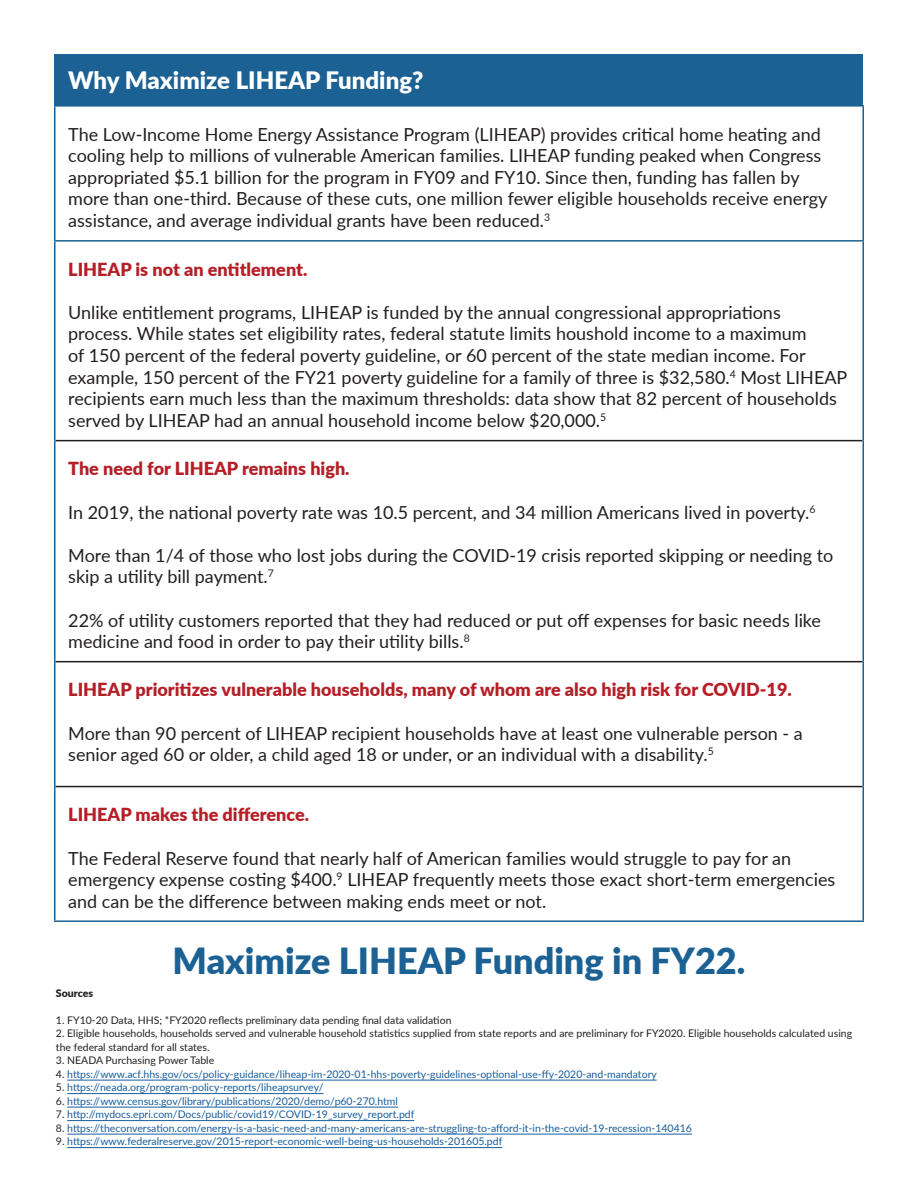
<style>
.page{position:relative;width:918px;height:1188px;background:#fff}
.page>*{position:absolute;margin:0;border:0;box-sizing:border-box;transform-origin:0 0}
.t1{font:900 36px "Lato";color:#1b6194}
.t2{font:900 24px "Lato";color:#fff}
.t3{font:18px/21.6px "Lato";color:#231f20}
.t4{font:900 18px "Lato";color:#b51f27}
.t5{font:10.5px "Lato";color:#175d9e}
.t6{font:10.5px/13.5px "Lato";color:#231f20}
.t7{font:900 10.5px "Lato";color:#231f20}
.s1{color:#231f20}
</style>
<div class="page">
<hr style="left:67px;top:1080px;width:590px;height:1px;background:#175d9e">
<hr style="left:67px;top:1093px;width:256px;height:1px;background:#175d9e">
<hr style="left:67px;top:1107px;width:331px;height:1px;background:#175d9e">
<hr style="left:67px;top:1120px;width:347px;height:1px;background:#175d9e">
<hr style="left:67px;top:1134px;width:625px;height:1px;background:#175d9e">
<hr style="left:67px;top:1147px;width:435px;height:1px;background:#175d9e">
<div style="left:55px;top:54px;width:808px;height:52px;background:#1b6194"></div>
<hr style="left:56px;top:440px;width:806px;height:1px;background:#231f20">
<hr style="left:56px;top:661px;width:806px;height:1px;background:#231f20">
<hr style="left:56px;top:786px;width:806px;height:1px;background:#231f20">
<hr style="left:54px;top:105px;width:810px;height:2px;background:#1b6194">
<hr style="left:54px;top:107px;width:2px;height:133px;background:#1b6194">
<hr style="left:862px;top:107px;width:2px;height:133px;background:#1b6194">
<hr style="left:54px;top:240px;width:810px;height:2px;background:#1b6194">
<hr style="left:54px;top:242px;width:2px;height:199px;background:#1b6194">
<hr style="left:862px;top:242px;width:2px;height:199px;background:#1b6194">
<hr style="left:54px;top:441px;width:2px;height:221px;background:#1b6194">
<hr style="left:862px;top:441px;width:2px;height:221px;background:#1b6194">
<hr style="left:54px;top:662px;width:2px;height:125px;background:#1b6194">
<hr style="left:862px;top:662px;width:2px;height:125px;background:#1b6194">
<hr style="left:54px;top:787px;width:2px;height:133px;background:#1b6194">
<hr style="left:862px;top:787px;width:2px;height:133px;background:#1b6194">
<hr style="left:54px;top:920px;width:810px;height:2px;background:#1b6194">
<h2 class="t2" style="left:68px;top:62px;width:357px">Why Maximize LIHEAP Funding?</h2>
<p class="t3" style="left:68px;top:122px;width:761px">The Low-Income Home Energy Assistance Program (LIHEAP) provides critical home heating and cooling help to millions of vulnerable American families. LIHEAP funding peaked when Congress appropriated $5.1 billion for the program in FY09 and FY10. Since then, funding has fallen by more than one-third. Because of these cuts, one million fewer eligible households receive energy assistance, and average individual grants have been reduced.<sup>3</sup></p>
<p class="t4" style="left:68px;top:255px;width:241px">LIHEAP is not an entitlement.</p>
<p class="t3" style="left:68px;top:301px;width:781px">Unlike entitlement programs, LIHEAP is funded by the annual congressional appropriations process. While states set eligibility rates, federal statute limits houshold income to a maximum<br>of 150 percent of the federal poverty guideline, or 60 percent of the state median income. For example, 150 percent of the FY21 poverty guideline for a family of three is $32,580.<sup>4</sup> Most LIHEAP recipients earn much less than the maximum thresholds: data show that 82 percent of households served by LIHEAP had an annual household income below $20,000.<sup>5</sup></p>
<p class="t4" style="left:68px;top:455px;width:283px">The need for LIHEAP remains high.</p>
<p class="t3" style="left:68px;top:500px;width:749px">In 2019, the national poverty rate was 10.5 percent, and 34 million Americans lived in poverty.<sup>6</sup></p>
<p class="t3" style="left:68px;top:544px;width:767px">More than 1/4 of those who lost jobs during the COVID-19 crisis reported skipping or needing to skip a utility bill payment.<sup>7</sup></p>
<p class="t3" style="left:68px;top:608px;width:754px">22% of utility customers reported that they had reduced or put off expenses for basic needs like medicine and food in order to pay their utility bills.<sup>8</sup></p>
<p class="t4" style="left:68px;top:676px;width:725px">LIHEAP prioritizes vulnerable households, many of whom are also high risk for COVID-19.</p>
<p class="t3" style="left:68px;top:722px;width:736px">More than 90 percent of LIHEAP recipient households have at least one vulnerable person - a senior aged 60 or older, a child aged 18 or under, or an individual with a disability.<sup>5</sup></p>
<p class="t4" style="left:68px;top:801px;width:242px">LIHEAP makes the difference.</p>
<p class="t3" style="left:68px;top:846px;width:769px">The Federal Reserve found that nearly half of American families would struggle to pay for an emergency expense costing $400.<sup>9</sup> LIHEAP frequently meets those exact short-term emergencies and can be the difference between making ends meet or not.</p>
<h1 class="t1" style="left:173px;top:934px;width:574px">Maximize LIHEAP Funding in FY22.</h1>
<p class="t7" style="left:56px;top:985px;width:39px">Sources</p>
<p class="t6" style="left:56px;top:1013px;width:397px">1. FY10-20 Data, HHS; *FY2020 reflects preliminary data pending final data validation</p>
<p class="t6" style="left:56px;top:1026px;width:798px">2. Eligible households, households served and vulnerable household statistics supplied from state reports and are preliminary for FY2020. Eligible households calculated using the federal standard for all states.</p>
<p class="t6" style="left:56px;top:1053px;width:160px">3. NEADA Purchasing Power Table</p>
<p class="t5" style="left:56px;top:1066px;width:602px"><span class="s1">4.</span> https://www.acf.hhs.gov/ocs/policy-guidance/liheap-im-2020-01-hhs-poverty-guidelines-optional-use-ffy-2020-and-mandatory</p>
<p class="t5" style="left:56px;top:1080px;width:269px"><span class="s1">5.</span> https://neada.org/program-policy-reports/liheapsurvey/</p>
<p class="t5" style="left:56px;top:1093px;width:344px"><span class="s1">6.</span> https://www.census.gov/library/publications/2020/demo/p60-270.html</p>
<p class="t5" style="left:56px;top:1107px;width:360px"><span class="s1">7.</span> http://mydocs.epri.com/Docs/public/covid19/COVID-19_survey_report.pdf</p>
<p class="t5" style="left:56px;top:1120px;width:637px"><span class="s1">8.</span> https://theconversation.com/energy-is-a-basic-need-and-many-americans-are-struggling-to-afford-it-in-the-covid-19-recession-140416</p>
<p class="t5" style="left:56px;top:1134px;width:448px"><span class="s1">9.</span> https://www.federalreserve.gov/2015-report-economic-well-being-us-households-201605.pdf</p>
</div>
